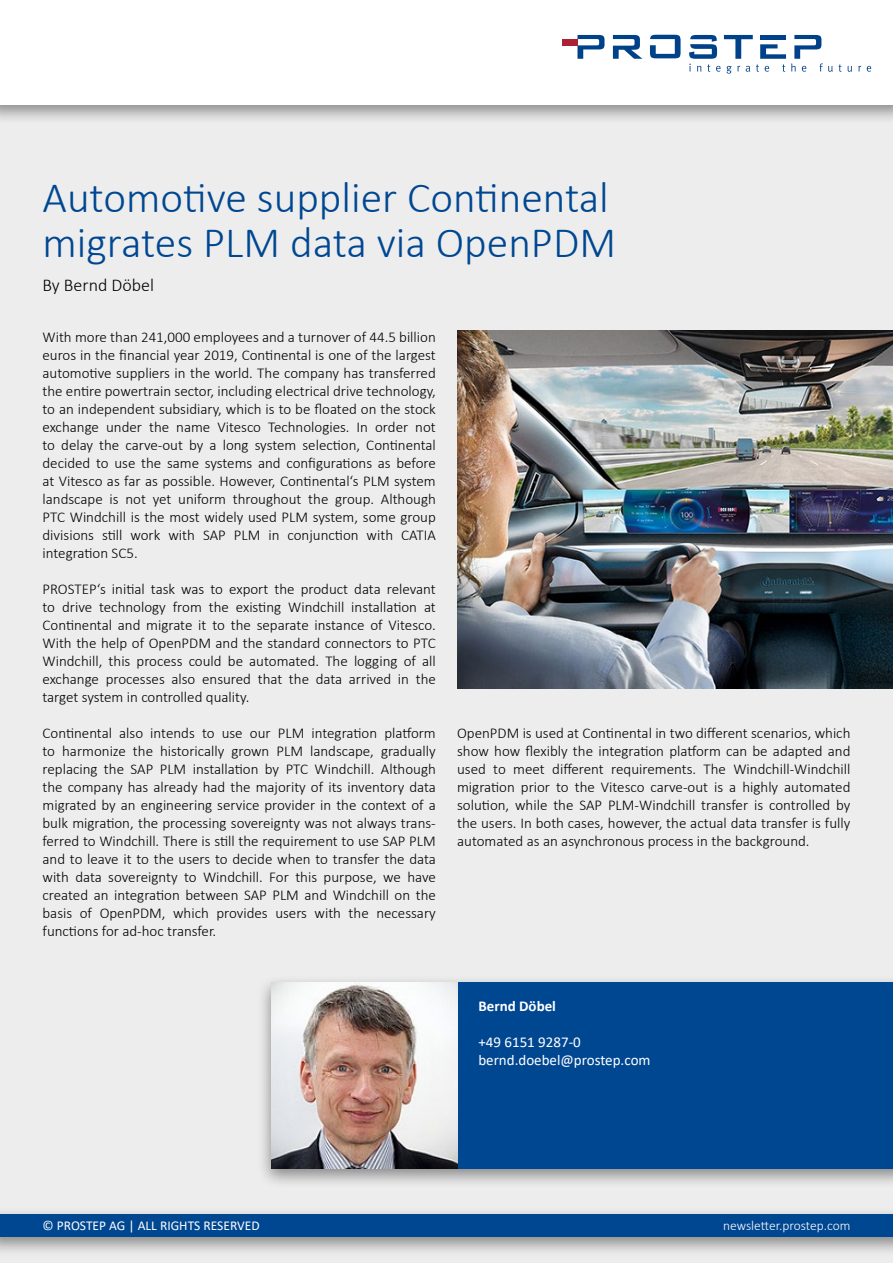
<style>
.page{position:relative;width:893px;height:1263px;background:#fff}
.page>*{position:absolute;margin:0;border:0;box-sizing:border-box;transform-origin:0 0}
.t1{font:300 43.5px/45px "Calibri";color:#004792}
.t2{font:300 18px "Calibri";color:#000}
.t3{font:300 15px/18px "Calibri";color:#000;text-align:justify}
.t4{font:15px/18px "Calibri";color:#fff}
.t5{font:700 15px "Calibri";color:#fff}
.t6{font:13.5px "Calibri";color:#fff}
.t7{font:300 13.5px "Calibri";color:#fff}
</style>
<div class="page">
<div style="left:0;top:89px;width:893px;height:1174px;background:#ededed"></div>
<div style="left:0;top:0;width:893px;height:124px;background:#000;opacity:.43"></div>
<div style="left:0;top:0;width:893px;height:104px;background:#fff"></div>
<div style="left:0;top:1206px;width:893px;height:51px;background:#000;opacity:.43"></div>
<div style="left:0;top:1214px;width:893px;height:23px;background:#004792"></div>
<svg style="left:650px;top:35px;width:31px;height:23px"></svg>
<svg style="left:577px;top:35px;width:27px;height:24px"></svg>
<svg style="left:613px;top:35px;width:29px;height:24px"></svg>
<div style="left:562px;top:39px;width:15px;height:6px;background:#ae2135"></div>
<svg style="left:839px;top:64px;width:3px;height:8px"></svg>
<svg style="left:848px;top:66px;width:4px;height:6px"></svg>
<svg style="left:858px;top:66px;width:3px;height:6px"></svg>
<svg style="left:867px;top:66px;width:4px;height:6px"></svg>
<svg style="left:689px;top:35px;width:144px;height:39px"></svg>
<hr style="left:760px;top:35px;width:26px;height:4px;background:#004289">
<div style="left:257px;top:974px;width:636px;height:215px;background:#000;opacity:.43"></div>
<div style="left:271px;top:982px;width:622px;height:186px;background:#004792"></div>
<img style="left:271px;top:982px;width:186px;height:186px">
<img style="left:457px;top:330px;width:436px;height:359px">
<h1 class="t1" style="left:43px;top:175px;width:575px">Automotive supplier Continental migrates PLM data via OpenPDM</h1>
<p class="t2" style="left:43px;top:274px;width:113px">By Bernd Döbel</p>
<p class="t3" style="left:43px;top:328px;width:395px">With more than 241,000 employees and a turnover of 44.5 billion euros in the financial year 2019, Continental is one of the largest automotive suppliers in the world. The company has transferred the entire powertrain sector, including electrical drive technology, to an independent subsidiary, which is to be floated on the stock exchange under the name Vitesco Technologies. In order not to delay the carve-out by a long system selection, Continental decided to use the same systems and configurations as before at Vitesco as far as possible. However, Continental‘s PLM system landscape is not yet uniform throughout the group. Although PTC Windchill is the most widely used PLM system, some group divisions still work with SAP PLM in conjunction with CATIA integration SC5.</p>
<p class="t3" style="left:43px;top:580px;width:395px">PROSTEP‘s initial task was to export the product data relevant to drive technology from the existing Windchill installation at Continental and migrate it to the separate instance of Vitesco.<br>With the help of OpenPDM and the standard connectors to PTC Windchill, this process could be automated. The logging of all exchange processes also ensured that the data arrived in the target system in controlled quality.</p>
<p class="t3" style="left:43px;top:724px;width:395px">Continental also intends to use our PLM integration platform to harmonize the historically grown PLM landscape, gradually replacing the SAP PLM installation by PTC Windchill. Although the company has already had the majority of its inventory data migrated by an engineering service provider in the context of a bulk migration, the processing sovereignty was not always trans&shy;ferred to Windchill. There is still the requirement to use SAP PLM and to leave it to the users to decide when to transfer the data with data sovereignty to Windchill. For this purpose, we have created an integration between SAP PLM and Windchill on the basis of OpenPDM, which provides users with the necessary functions for ad-hoc transfer.</p>
<p class="t3" style="left:457px;top:724px;width:395px">OpenPDM is used at Continental in two different scenarios, which show how flexibly the integration platform can be adapted and used to meet different requirements. The Windchill-Windchill migration prior to the Vitesco carve-out is a highly automated solution, while the SAP PLM-Windchill transfer is controlled by the users. In both cases, however, the actual data transfer is fully automated as an asynchronous process in the background.</p>
<p class="t5" style="left:478px;top:995px;width:79px">Bernd Döbel</p>
<p class="t4" style="left:478px;top:1033px;width:174px">+49 6151 9287-0 bernd.doebel@prostep.com</p>
<p class="t6" style="left:43px;top:1216px;width:219px">© PROSTEP AG | ALL RIGHTS RESERVED</p>
<p class="t7" style="left:723px;top:1217px;width:129px">newsletter.prostep.com</p>
</div>
